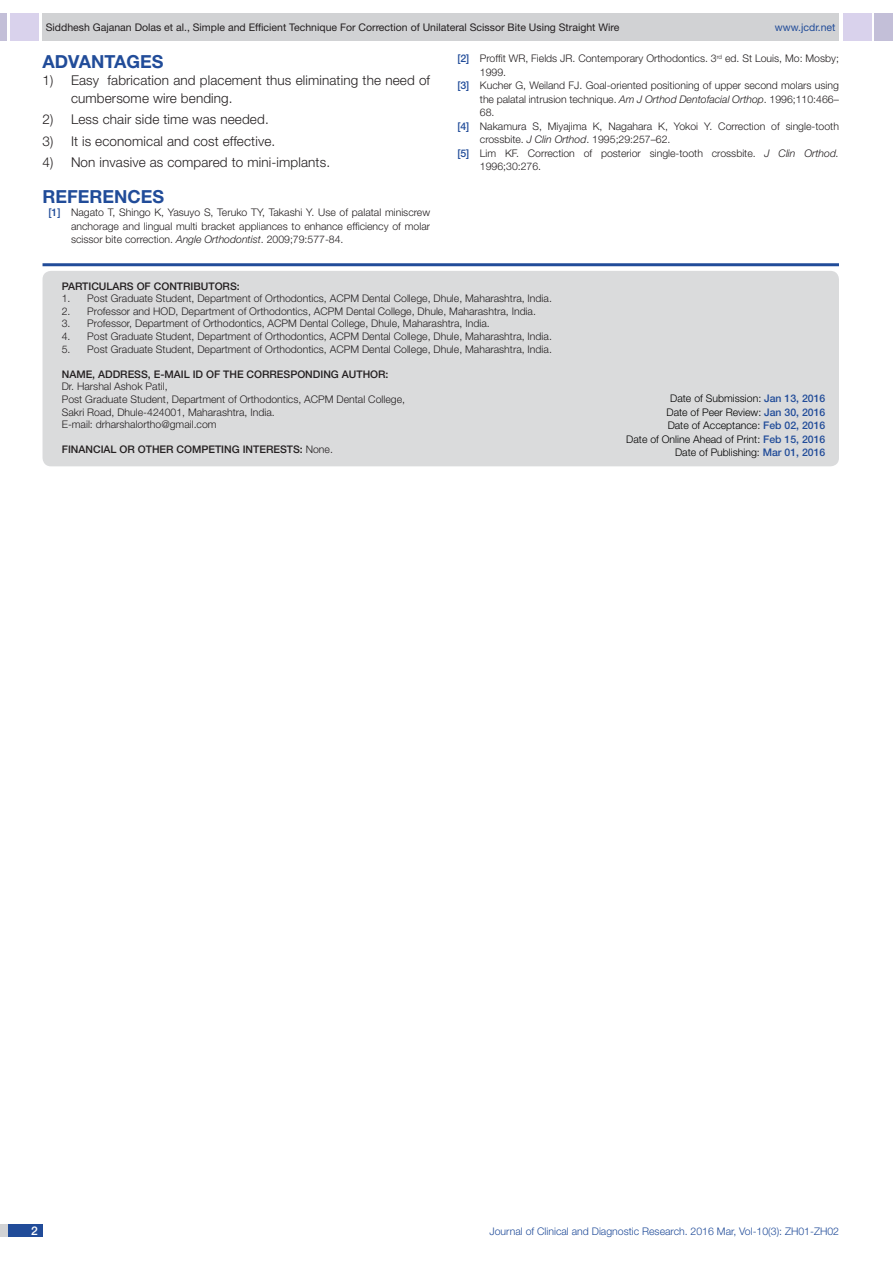
<style>
.page{position:relative;width:893px;height:1263px;background:#fff}
.page>*{position:absolute;margin:0;border:0;box-sizing:border-box;transform-origin:0 0}
.Heading{font:700 18px "Helvetica Neue";color:#214c99}
.Bullet_list{font:300 13.5px/17.2px "Helvetica Neue";letter-spacing:.01em;color:#231f20}
.t1{font:500 12px "Helvetica Neue";color:#fff}
.con_particulars{font:300 10.5px/13.5px "Helvetica Neue";color:#231f20;text-align:justify}
.t2{font:300 10.5px "Helvetica Neue";color:#000}
.t3{font:10.5px "Helvetica Neue";color:#231f20}
.con_particulars-2{font:500 10.5px "Helvetica Neue";color:#231f20}
.t4{font:300 10.5px "Helvetica Neue";color:#214c99}
.t5{font:10.5px "Helvetica Neue";color:#214c99}
.s1{font-weight:500;color:#214c99}
.s2{font-style:italic}
.s3{font-weight:500}
</style>
<div class="page">
<div style="left:0;top:13px;width:7px;height:28px;background:#c3bfd8"></div>
<div style="left:10px;top:13px;width:29px;height:28px;background:#d9d2ec"></div>
<div style="left:43px;top:13px;width:796px;height:28px;background:#d1d2d4"></div>
<div style="left:875px;top:13px;width:18px;height:28px;background:#c3bfd8"></div>
<div style="left:843px;top:13px;width:29px;height:28px;background:#d9d2ec"></div>
<div style="left:0;top:1224px;width:43px;height:13px;background:#d1d2d4"></div>
<div style="left:8px;top:1224px;width:35px;height:13px;background:#214c99"></div>
<hr style="left:43px;top:263px;width:796px;height:3px;background:#214c99">
<div style="left:43px;top:271px;width:796px;height:195px;background:#dadbdc;border-radius:9px"></div>
<p class="t3" style="left:46px;top:21px;width:575px">Siddhesh Gajanan Dolas et al., Simple and Efficient Technique For Correction of Unilateral Scissor Bite Using Straight Wire</p>
<p class="t5" style="left:775px;top:21px;width:62px">www.jcdr.net</p>
<p class="Heading" style="left:43px;top:51px;width:50px">ADVANTA</p>
<p class="Heading" style="left:126px;top:51px;width:36px">GES</p>
<p class="Bullet_list" style="left:71px;top:72px;width:361px;text-indent:-29px">1) Easy fabrication and placement thus eliminating the need of cumbersome wire bending.</p>
<p class="Bullet_list" style="left:43px;top:110px;width:228px">2) Less chair side time was needed.</p>
<p class="Bullet_list" style="left:43px;top:132px;width:234px">3) It is economical and cost effective.</p>
<p class="Bullet_list" style="left:43px;top:153px;width:289px">4) Non invasive as compared to mini-implants.</p>
<p class="Heading" style="left:43px;top:185px;width:121px">REFERENCES</p>
<p class="con_particulars" style="left:71px;top:206px;width:361px;text-indent:-23px"><span class="s1">[1]</span> Nagato T, Shingo K, Yasuyo S, Teruko TY, Takashi Y. Use of palatal miniscrew anchorage and lingual multi bracket appliances to enhance efficiency of molar scissor bite correction. <span class="s2">Angle Orthodontist</span>. 2009;79:577-84.</p>
<p class="con_particulars" style="left:457px;top:52px;width:383px"><span class="s1">[2]</span> Proffit WR, Fields JR. Contemporary Orthodontics. 3<sup>rd</sup> ed. St Louis, Mo: Mosby;</p>
<p class="con_particulars" style="left:480px;top:65px;width:28px">1999.</p>
<p class="con_particulars" style="left:457px;top:79px;width:383px"><span class="s1">[3]</span> Kucher G, Weiland FJ. Goal-oriented positioning of upper second molars using</p>
<p class="con_particulars" style="left:480px;top:92px;width:361px">the palatal intrusion technique. <span class="s2">Am J Orthod Dentofacial Orthop</span>. 1996;110:466–</p>
<p class="con_particulars" style="left:480px;top:106px;width:16px">68.</p>
<p class="con_particulars" style="left:457px;top:119px;width:383px"><span class="s1">[4]</span> Nakamura S, Miyajima K, Nagahara K, Yokoi Y. Correction of single-tooth</p>
<p class="con_particulars" style="left:480px;top:133px;width:192px">crossbite. <span class="s2">J Clin Orthod</span>. 1995;29:257–62.</p>
<p class="con_particulars" style="left:457px;top:146px;width:383px"><span class="s1">[5]</span> Lim KF. Correction of posterior single-tooth crossbite. <span class="s2">J Clin Orthod.</span></p>
<p class="con_particulars" style="left:480px;top:160px;width:63px">1996;30:276.</p>
<p class="con_particulars-2" style="left:62px;top:280px;width:7px">PARTI</p>
<p class="con_particulars-2" style="left:91px;top:280px;width:16px">CULAR</p>
<p class="con_particulars-2" style="left:127px;top:280px;width:42px">S OF CONTRI</p>
<p class="con_particulars-2" style="left:193px;top:280px;width:16px">BUTOR</p>
<p class="con_particulars-2" style="left:230px;top:280px;width:11px">S:</p>
<p class="con_particulars" style="left:62px;top:291px;width:283px">1. Post Graduate Student, Department of Orthodontics, Acpm</p>
<p class="con_particulars" style="left:362px;top:291px;width:191px">Dental College, Dhule, Maharashtra, India.</p>
<p class="con_particulars" style="left:62px;top:304px;width:267px">2. Professor and HOD, Department of Orthodontics, Acpm</p>
<p class="con_particulars" style="left:346px;top:304px;width:191px">Dental College, Dhule, Maharashtra, India.</p>
<p class="con_particulars" style="left:62px;top:317px;width:221px">3. Professor, Department of Orthodontics, Acpm</p>
<p class="con_particulars" style="left:300px;top:317px;width:191px">Dental College, Dhule, Maharashtra, India.</p>
<p class="con_particulars" style="left:62px;top:329px;width:283px">4. Post Graduate Student, Department of Orthodontics, Acpm</p>
<p class="con_particulars" style="left:362px;top:329px;width:191px">Dental College, Dhule, Maharashtra, India.</p>
<p class="con_particulars" style="left:62px;top:342px;width:283px">5. Post Graduate Student, Department of Orthodontics, Acpm</p>
<p class="con_particulars" style="left:362px;top:342px;width:191px">Dental College, Dhule, Maharashtra, India.</p>
<p class="con_particulars-2" style="left:62px;top:368px;width:119px">NAME, ADDRESS, E-MAIL</p>
<p class="con_particulars-2" style="left:193px;top:368px;width:39px">ID OF THE</p>
<p class="con_particulars-2" style="left:247px;top:368px;width:16px">CORRE</p>
<p class="con_particulars-2" style="left:284px;top:368px;width:15px">SPON</p>
<p class="con_particulars-2" style="left:313px;top:368px;width:38px">DING AUTHOR</p>
<p class="con_particulars-2" style="left:386px;top:368px;width:4px">:</p>
<p class="con_particulars" style="left:62px;top:380px;width:107px">Dr. Harshal Ashok Patil,</p>
<p class="con_particulars" style="left:62px;top:392px;width:258px">Post Graduate Student, Department of Orthodontics, Acpm</p>
<p class="con_particulars" style="left:337px;top:392px;width:70px">Dental College,</p>
<p class="con_particulars" style="left:62px;top:405px;width:214px">Sakri Road, Dhule-424001, Maharashtra, India.</p>
<p class="con_particulars" style="left:62px;top:417px;width:156px">E-mail: drharshalortho@gmail.com</p>
<p class="con_particulars-2" style="left:62px;top:443px;width:85px">Financial OR OTHER</p>
<p class="con_particulars-2" style="left:177px;top:443px;width:32px">COMPETIN</p>
<p class="con_particulars-2" style="left:232px;top:443px;width:18px">G INTERE</p>
<p class="con_particulars" style="left:280px;top:443px;width:54px"><span class="s3">STS:</span> None.</p>
<p class="t2" style="left:670px;top:392px;width:157px">Date of Submission: <span class="s1">Jan 13, 2016</span></p>
<p class="t2" style="left:666px;top:406px;width:160px">Date of Peer Review: <span class="s1">Jan 30, 2016</span></p>
<p class="t2" style="left:668px;top:419px;width:159px">Date of Acceptance: <span class="s1">Feb 02, 2016</span></p>
<p class="t2" style="left:626px;top:433px;width:201px">Date of Online Ahead of Print: <span class="s1">Feb 15, 2016</span></p>
<p class="t2" style="left:675px;top:446px;width:152px">Date of Publishing: <span class="s1">Mar 01, 2016</span></p>
<p class="t1" style="left:31px;top:1223px;width:8px">2</p>
<p class="t4" style="left:489px;top:1225px;width:351px">Journal of Clinical and Diagnostic Research. 2016 Mar, Vol-10(3): ZH01-ZH02</p>
</div>
